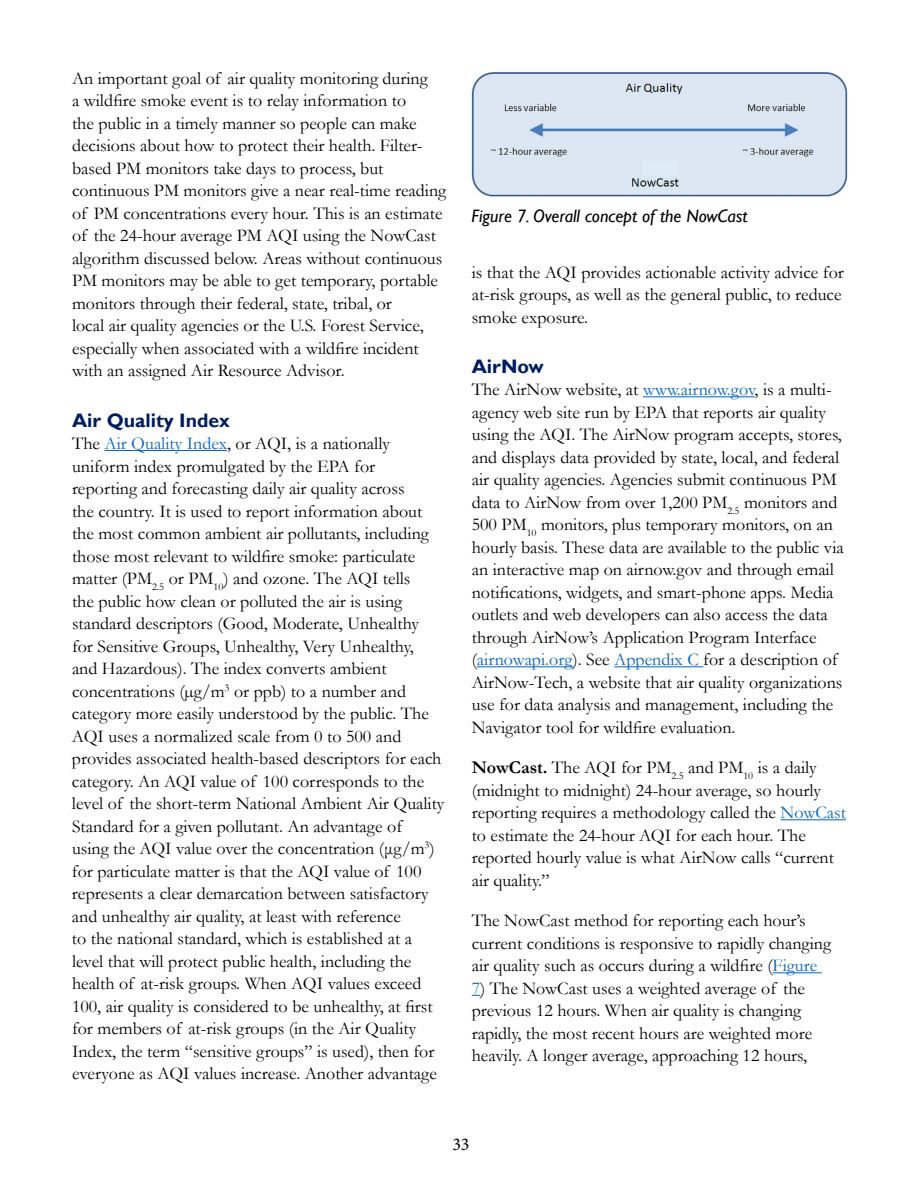
<style>
.page{position:relative;width:918px;height:1188px;background:#fff}
.page>*{position:absolute;margin:0;border:0;box-sizing:border-box;transform-origin:0 0}
.header_2{font:700 19.5px "Gill Sans";color:#001d61}
.body{font:18px/22.5px "Garamond";color:#000}
.caption_Figures{font:italic 18px "Gill Sans";color:#000}
.t1{font:18px "Minion Pro";color:#000}
.s1{color:#0563c1}
.s2{font-weight:700}
</style>
<div class="page">
<hr style="left:105px;top:450px;width:122px;height:1px;background:#0563c1">
<hr style="left:643px;top:396px;width:112px;height:1px;background:#0563c1">
<hr style="left:477px;top:666px;width:95px;height:1px;background:#0563c1">
<hr style="left:614px;top:666px;width:89px;height:1px;background:#0563c1">
<hr style="left:781px;top:819px;width:65px;height:1px;background:#0563c1">
<hr style="left:773px;top:972px;width:49px;height:1px;background:#0563c1">
<img style="left:471px;top:72px;width:377px;height:125px">
<p class="body" style="left:72px;top:66px;width:376px">An important goal of air quality monitoring during<br>a wildfire smoke event is to relay information to<br>the public in a timely manner so people can make decisions about how to protect their health. Filter&shy;based PM monitors take days to process, but continuous PM monitors give a near real-time reading of PM concentrations every hour. This is an estimate of the 24-hour average PM AQI using the NowCast algorithm discussed below. Areas without continuous PM monitors may be able to get temporary, portable monitors through their federal, state, tribal, or<br>local air quality agencies or the U.S. Forest Service, especially when associated with a wildfire incident with an assigned Air Resource Advisor.</p>
<h2 class="header_2" style="left:72px;top:408px;width:159px">Air Quality Index</h2>
<p class="body" style="left:72px;top:432px;width:374px">The <span class="s1">Air Quality Index</span>, or AQI, is a nationally uniform index promulgated by the EPA for reporting and forecasting daily air quality across<br>the country. It is used to report information about the most common ambient air pollutants, including those most relevant to wildfire smoke: particulate matter (PM<sub>2.5</sub> or PM<sub>10</sub>) and ozone. The AQI tells<br>the public how clean or polluted the air is using standard descriptors (Good, Moderate, Unhealthy<br>for Sensitive Groups, Unhealthy, Very Unhealthy,<br>and Hazardous). The index converts ambient concentrations (µg/m<sup>3</sup> or ppb) to a number and category more easily understood by the public. The AQI uses a normalized scale from 0 to 500 and provides associated health-based descriptors for each category. An AQI value of 100 corresponds to the level of the short-term National Ambient Air Quality Standard for a given pollutant. An advantage of<br>using the AQI value over the concentration (μg/m<sup>3</sup>) for particulate matter is that the AQI value of 100 represents a clear demarcation between satisfactory and unhealthy air quality, at least with reference<br>to the national standard, which is established at a level that will protect public health, including the health of at-risk groups. When AQI values exceed 100, air quality is considered to be unhealthy, at first for members of at-risk groups (in the Air Quality Index, the term “sensitive groups” is used), then for everyone as AQI values increase. Another advantage</p>
<p class="caption_Figures" style="left:472px;top:206px;width:277px">Figure 7. Overall concept of the NowCast</p>
<p class="body" style="left:472px;top:260px;width:374px">is that the AQI provides actionable activity advice for at-risk groups, as well as the general public, to reduce smoke exposure.</p>
<h2 class="header_2" style="left:472px;top:355px;width:73px">AirNow</h2>
<p class="body" style="left:472px;top:378px;width:374px">The AirNow website, at <span class="s1">www.airnow.gov</span>, is a multi&shy;agency web site run by EPA that reports air quality using the AQI. The AirNow program accepts, stores, and displays data provided by state, local, and federal air quality agencies. Agencies submit continuous PM data to AirNow from over 1,200 PM<sub>2.5</sub> monitors and 500 PM<sub>10</sub> monitors, plus temporary monitors, on an hourly basis. These data are available to the public via an interactive map on airnow.gov and through email notifications, widgets, and smart-phone apps. Media outlets and web developers can also access the data through AirNow’s Application Program Interface (<span class="s1">airnowapi.org</span>). See <span class="s1">Appendix C</span> for a description of AirNow-Tech, a website that air quality organizations use for data analysis and management, including the Navigator tool for wildfire evaluation.</p>
<p class="body" style="left:472px;top:756px;width:376px"><span class="s2">NowCast.</span> The AQI for PM<sub>2.5</sub> and PM<sub>10</sub> is a daily (midnight to midnight) 24-hour average, so hourly reporting requires a methodology called the <span class="s1">NowCast </span>to estimate the 24-hour AQI for each hour. The reported hourly value is what AirNow calls “current air quality.”</p>
<p class="body" style="left:472px;top:909px;width:361px">The NowCast method for reporting each hour’s current conditions is responsive to rapidly changing air quality such as occurs during a wildfire (<span class="s1">Figure</span></p>
<p class="body" style="left:472px;top:977px;width:342px"><span class="s1">7</span>) The NowCast uses a weighted average of the previous 12 hours. When air quality is changing rapidly, the most recent hours are weighted more heavily. A longer average, approaching 12 hours,</p>
<p class="t1" style="left:452px;top:1132px;width:19px">33</p>
</div>
